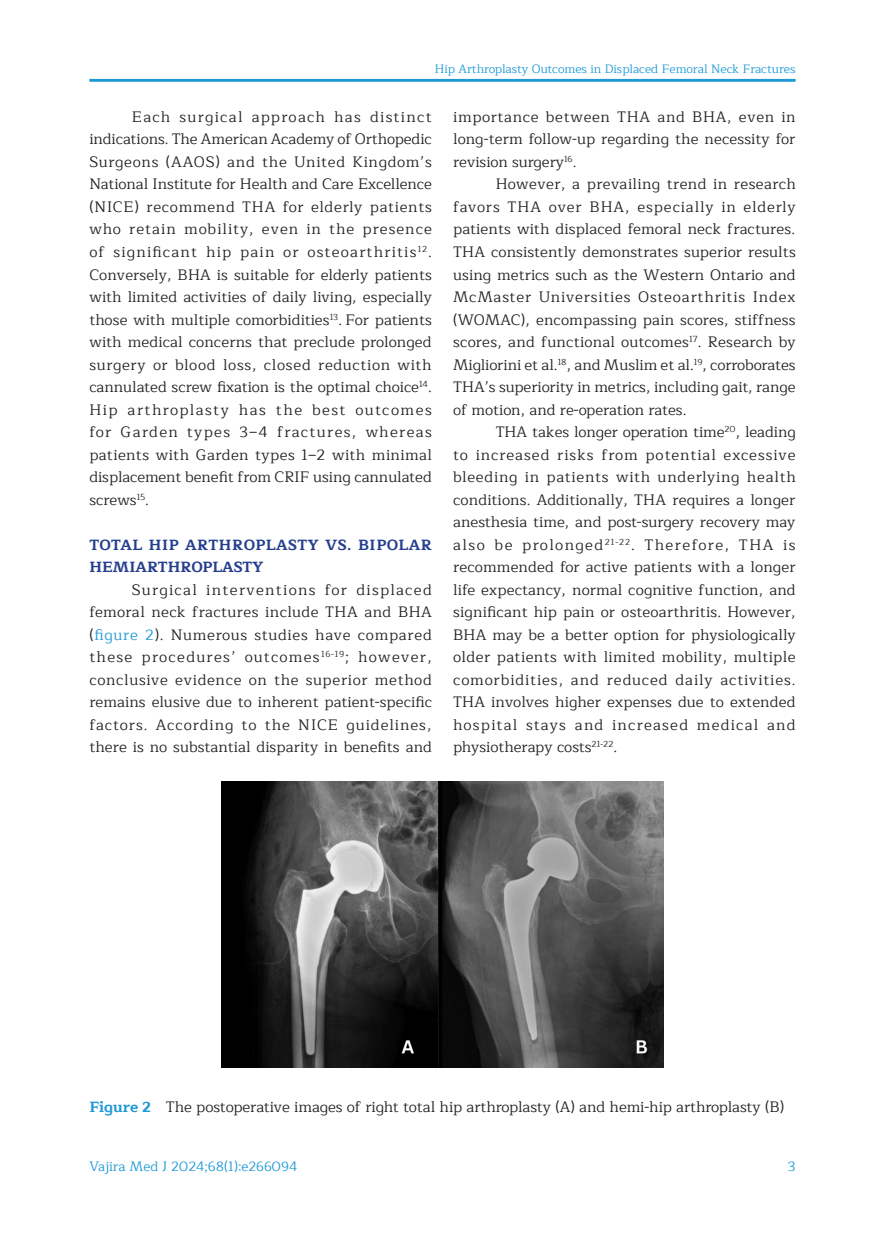
<style>
.page{position:relative;width:885px;height:1234px;background:#fff}
.page>*{position:absolute;margin:0;border:0;box-sizing:border-box;transform-origin:0 0}
._2_text_10_pt{font:15px/22.5px "Maitree";color:#231f20;text-align:justify}
._3_fig_10_pt{font:15px "Maitree";color:#231f20}
._2_sub_1{font:700 15px/22.5px "Maitree";letter-spacing:.02em;color:#253f8e}
._0_number_page{font:13.5px "Maitree";color:#1d99d6}
._0_title_name{font:12px "Maitree";color:#1d99d6}
.s1{color:#1d99d6}
.s2{font-weight:700;color:#1d99d6}
</style>
<div class="page">
<hr style="left:89px;top:79px;width:706px;height:3px;background:#1d99d6">
<img style="left:222px;top:781px;width:441px;height:286px">
<p class="_0_title_name" style="left:435px;top:59px;width:362px">Hip Arthroplasty Outcomes in Displaced Femoral Neck Fractures</p>
<p class="_2_text_10_pt" style="left:89px;top:106px;width:344px;text-indent:43px">Each surgical approach has distinct indications. The American Academy of Orthopedic Surgeons (AAOS) and the United Kingdom’s National Institute for Health and Care Excellence (NICE) recommend THA for elderly patients who retain mobility, even in the presence of significant hip pain or osteoarthritis<sup>12</sup>.<br>Conversely, BHA is suitable for elderly patients with limited activities of daily living, especially those with multiple comorbidities<sup>13</sup>. For patients with medical concerns that preclude prolonged surgery or blood loss, closed reduction with cannulated screw fixation is the optimal choice<sup>14</sup>.<br>Hip arthroplasty has the best outcomes for Garden types 3–4 fractures, whereas patients with Garden types 1–2 with minimal displacement benefit from CRIF using cannulated screws<sup>15</sup>.</p>
<p class="_2_sub_1" style="left:89px;top:533px;width:344px">TOTAL HIP ARTHROPLASTY VS. BIPOLAR<br>HEMIARTHROPLASTY</p>
<p class="_2_text_10_pt" style="left:89px;top:578px;width:344px;text-indent:43px">Surgical interventions for displaced femoral neck fractures include THA and BHA (<span class="s1">figure 2</span>). Numerous studies have compared these procedures’ outcomes<sup>16-19</sup>; however, conclusive evidence on the superior method remains elusive due to inherent patient-specific factors. According to the NICE guidelines, there is no substantial disparity in benefits and</p>
<p class="_2_text_10_pt" style="left:453px;top:106px;width:344px">importance between THA and BHA, even in long-term follow-up regarding the necessity for revision surgery<sup>16</sup>.</p>
<p class="_2_text_10_pt" style="left:453px;top:173px;width:344px;text-indent:43px">However, a prevailing trend in research favors THA over BHA, especially in elderly patients with displaced femoral neck fractures.<br>THA consistently demonstrates superior results using metrics such as the Western Ontario and McMaster Universities Osteoarthritis Index (WOMAC), encompassing pain scores, stiffness scores, and functional outcomes<sup>17</sup>. Research by Migliorini et al.<sup>18</sup>, and Muslim et al.<sup>19</sup>, corroborates THA’s superiority in metrics, including gait, range of motion, and re-operation rates.</p>
<p class="_2_text_10_pt" style="left:453px;top:421px;width:344px;text-indent:43px">THA takes longer operation time<sup>20</sup>, leading to increased risks from potential excessive bleeding in patients with underlying health conditions. Additionally, THA requires a longer anesthesia time, and post-surgery recovery may also be prolonged<sup>21-22</sup>. Therefore, THA is recommended for active patients with a longer life expectancy, normal cognitive function, and significant hip pain or osteoarthritis. However, BHA may be a better option for physiologically older patients with limited mobility, multiple comorbidities, and reduced daily activities.<br>THA involves higher expenses due to extended hospital stays and increased medical and physiotherapy costs<sup>21-22</sup>.</p>
<p class="_3_fig_10_pt" style="left:89px;top:1094px;width:696px"><span class="s2">Figure 2</span> The postoperative images of right total hip arthroplasty (A) and hemi-hip arthroplasty (B)</p>
<p class="_0_number_page" style="left:89px;top:1155px;width:209px">Vajira Med J 2024;68(1):e266094</p>
<p class="_0_number_page" style="left:787px;top:1155px;width:9px">3</p>
</div>
